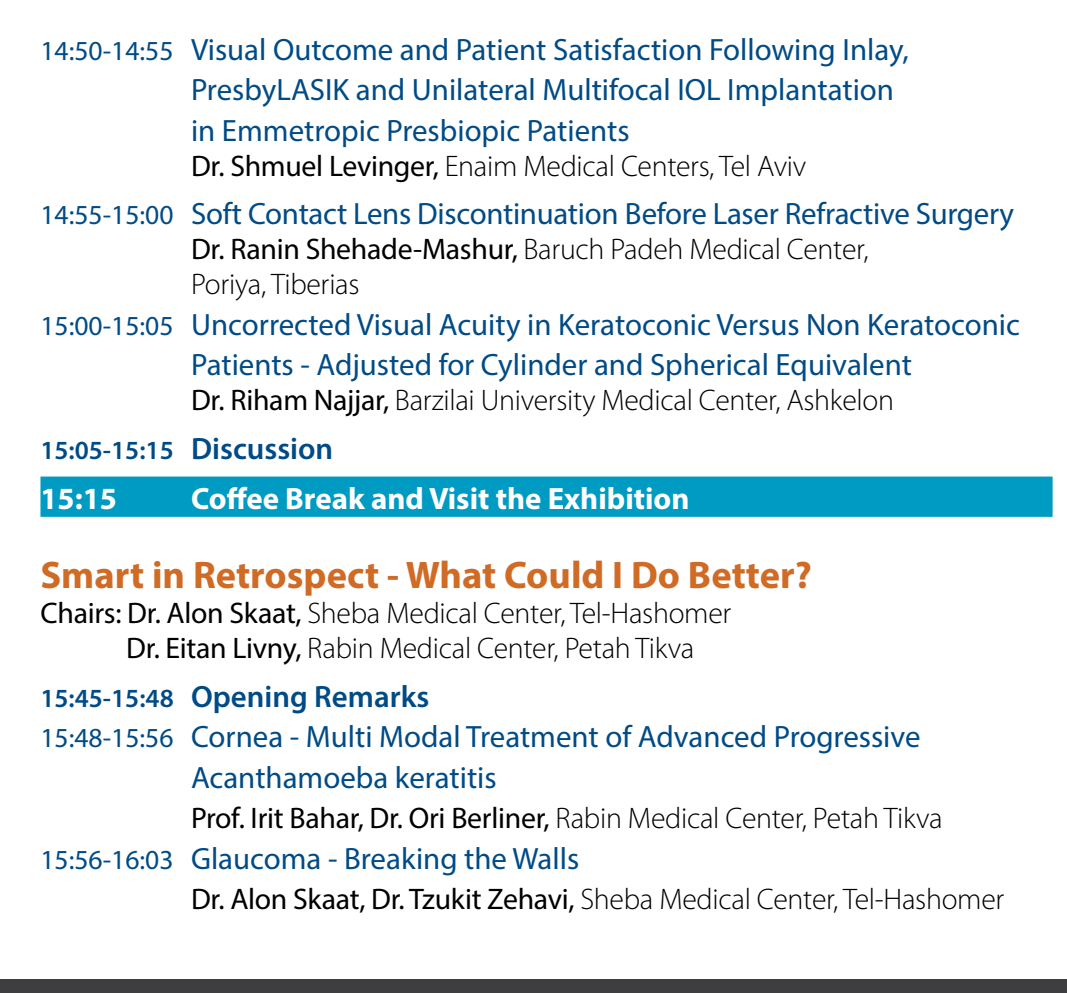
<style>
.page{position:relative;width:1067px;height:993px;background:#fff}
.page>*{position:absolute;margin:0;border:0;box-sizing:border-box;transform-origin:0 0}
.t1{font:700 38.5px "Myriad Pro";color:#d06b25}
.t2{font:30.8px/40.4px "Myriad Pro";color:#004b86}
.t3{font:700 30.8px "Myriad Pro";color:#fff}
.t4{font:600 30.8px "Myriad Pro";color:#004b86}
.t5{font:300 29.75px/35px "Myriad Pro";letter-spacing:-.01em;color:#000}
.t6{font:29.75px "Myriad Pro";letter-spacing:-.01em;color:#000}
.t7{font:600 26.25px "Myriad Pro";color:#004b86}
.s1{font-size:27.65px}
.s2{font-weight:400}
.s3{font-size:30.8px}
.s4{font-size:26.25px}
.s5{font-weight:300}
.s6{font-family:"Zorea MF";font-weight:500;font-size:15.75px;color:#fff}
</style>
<div class="page">
<div style="left:0;top:978px;width:1067px;height:14px;background:#3e3d40"></div>
<div style="left:40px;top:476px;width:1012px;height:40px;background:#009bc2"></div>
<p class="t2" style="left:191px;top:29px;width:719px;text-indent:-151px"><span class="s1">14:50-14:55</span> Visual Outcome and Patient Satisfaction Following Inlay,<br>PresbyLASIK and Unilateral Multifocal IOL Implantation in Emmetropic Presbiopic Patients</p>
<p class="t5" style="left:191px;top:148px;width:617px"><span class="s2">Dr. Shmuel Levinger,</span> Enaim Medical Centers, Tel Aviv</p>
<p class="t2" style="left:40px;top:193px;width:975px"><span class="s1">14:55-15:00</span> Soft Contact Lens Discontinuation Before Laser Refractive Surgery</p>
<p class="t5" style="left:191px;top:231px;width:679px"><span class="s2">Dr. Ranin Shehade-Mashur,</span> Baruch Padeh Medical Center,<br>Poriya, Tiberias</p>
<p class="t2" style="left:191px;top:303px;width:830px;text-indent:-151px"><span class="s1">15:00-15:05</span> Uncorrected Visual Acuity in Keratoconic Versus Non Keratoconic<br>Patients - Adjusted for Cylinder and Spherical Equivalent</p>
<p class="t5" style="left:191px;top:382px;width:704px"><span class="s2">Dr. Riham Najjar,</span> Barzilai University Medical Center, Ashkelon</p>
<p class="t7" style="left:40px;top:433px;width:294px">15:05-15:15 <span class="s3">Discussion</span></p>
<p class="t3" style="left:40px;top:478px;width:78px">15:15</p>
<p class="t3" style="left:191px;top:478px;width:500px">Coffee Break and Visit the Exhibition</p>
<p class="t1" style="left:40px;top:550px;width:773px">Smart in Retrospect - What Could I Do Better?</p>
<p class="t5" style="left:126px;top:595px;width:606px;text-indent:-86px"><span class="s2">Chairs: Dr. Alon Skaat,</span> Sheba Medical Center, Tel-Hashomer<br><span class="s2">Dr. Eitan Livny,</span> Rabin Medical Center, Petah Tikva</p>
<p class="t4" style="left:40px;top:676px;width:390px"><span class="s4">15:45-15:48</span> Opening Remarks</p>
<p class="t2" style="left:40px;top:716px;width:881px"><span class="s1">15:48-15:56</span> Cornea - Multi Modal Treatment of Advanced Progressive</p>
<p class="t2" style="left:191px;top:756px;width:307px">Acanthamoeba keratitis</p>
<p class="t6" style="left:191px;top:799px;width:753px">Prof. Irit Bahar, Dr. Ori Berliner, <span class="s5">Rabin Medical Center, Petah Tikva</span></p>
<p class="t2" style="left:40px;top:837px;width:540px"><span class="s1">15:56-16:03</span> Glaucoma - Breaking the Walls</p>
<p class="t5" style="left:191px;top:881px;width:845px"><span class="s2">Dr. Alon Skaat, Dr. Tzukit Zehavi,</span> Sheba Medical Center, Tel-Hashomer <span class="s6">26</span></p>
</div>
